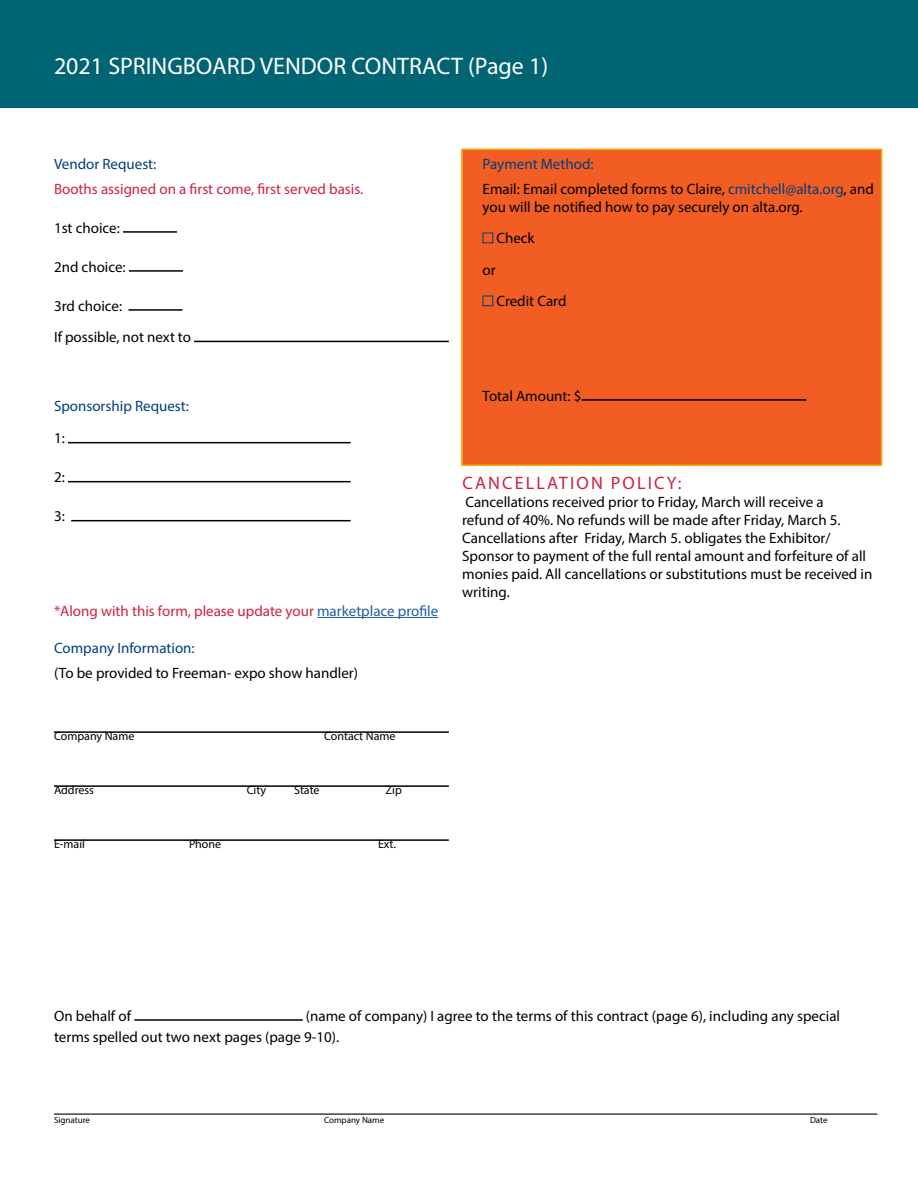
<style>
.page{position:relative;width:918px;height:1188px;background:#fff}
.page>*{position:absolute;margin:0;border:0;box-sizing:border-box;transform-origin:0 0}
.t1{font:24px "Myriad Pro";color:#fff}
.t2{font:18px "Myriad Pro";letter-spacing:.12em;color:#d21f44}
.t3{font:15px/18px "Myriad Pro";color:#000}
.t4{font:15px "Myriad Pro";color:#d21f44}
.t5{font:15px "Myriad Pro";color:#003e7e}
.t6{font:12px "Myriad Pro";color:#000}
.t7{font:9px "Myriad Pro";color:#000}
.s1{color:#215e9e}
.s2{color:#003e7e}
</style>
<div class="page">
<div style="left:461px;top:148px;width:421px;height:318px;background:#f15d22;border:2px solid #eeb111"></div>
<div style="left:0;top:0;width:918px;height:108px;background:#006472"></div>
<hr style="left:317px;top:617px;width:121px;height:1px;background:#215e9e">
<hr style="left:54px;top:731px;width:395px;height:2px;background:#000">
<hr style="left:54px;top:785px;width:395px;height:2px;background:#000">
<hr style="left:54px;top:839px;width:395px;height:2px;background:#000">
<hr style="left:123px;top:231px;width:54px;height:2px;background:#000">
<hr style="left:129px;top:270px;width:54px;height:2px;background:#000">
<hr style="left:128px;top:309px;width:54px;height:2px;background:#000">
<hr style="left:194px;top:341px;width:255px;height:1px;background:#000">
<hr style="left:68px;top:442px;width:283px;height:1px;background:#000">
<hr style="left:68px;top:481px;width:283px;height:1px;background:#000">
<hr style="left:71px;top:520px;width:280px;height:1px;background:#000">
<hr style="left:582px;top:399px;width:225px;height:2px;background:#000">
<hr style="left:54px;top:1114px;width:824px;height:1px;background:#000">
<hr style="left:134px;top:1019px;width:169px;height:2px;background:#000">
<h1 class="t1" style="left:54px;top:51px;width:496px">2021 SPRINGBOARD VENDOR CONTRACT (Page 1)</h1>
<p class="t5" style="left:54px;top:155px;width:104px">Vendor Request:</p>
<p class="t4" style="left:54px;top:179px;width:311px">Booths assigned on a first come, first served basis.</p>
<p class="t3" style="left:54px;top:218px;width:67px">1st choice:</p>
<p class="t3" style="left:54px;top:257px;width:73px">2nd choice:</p>
<p class="t3" style="left:54px;top:290px;width:139px;line-height:31.5px">3rd choice:<br>If possible, not next to</p>
<p class="t5" style="left:54px;top:397px;width:136px">Sponsorship Request:</p>
<p class="t3" style="left:54px;top:429px;width:12px">1:</p>
<p class="t3" style="left:54px;top:468px;width:12px">2:</p>
<p class="t3" style="left:54px;top:507px;width:12px">3:</p>
<p class="t4" style="left:54px;top:602px;width:386px">*Along with this form, please update your <span class="s1">marketplace profile</span></p>
<p class="t5" style="left:54px;top:639px;width:142px">Company Information:</p>
<p class="t3" style="left:54px;top:664px;width:306px">(To be provided to Freeman- expo show handler)</p>
<p class="t6" style="left:54px;top:729px;width:82px">Company Name</p>
<p class="t6" style="left:324px;top:729px;width:73px">Contact Name</p>
<p class="t6" style="left:54px;top:783px;width:42px">Address</p>
<p class="t6" style="left:247px;top:783px;width:21px">City</p>
<p class="t6" style="left:294px;top:783px;width:27px">State</p>
<p class="t6" style="left:386px;top:783px;width:18px">Zip</p>
<p class="t6" style="left:54px;top:837px;width:33px">E-mail</p>
<p class="t6" style="left:189px;top:837px;width:34px">Phone</p>
<p class="t6" style="left:378px;top:837px;width:20px">Ext.</p>
<p class="t3" style="left:483px;top:151px;width:393px;line-height:24.8px"><span class="s2">Payment Method:<br></span>Email: Email completed forms to Claire, <span class="s2">cmitchell@alta.org</span>, and</p>
<p class="t3" style="left:483px;top:197px;width:322px">you will be notified how to pay securely on alta.org.</p>
<p class="t3" style="left:496px;top:229px;width:40px">Check</p>
<p class="t3" style="left:483px;top:260px;width:15px">or</p>
<p class="t3" style="left:496px;top:292px;width:72px">Credit Card</p>
<p class="t3" style="left:483px;top:386px;width:100px">Total Amount: $</p>
<p class="t2" style="left:462px;top:472px;width:221px">CANCELLATION POLICY:</p>
<p class="t3" style="left:462px;top:492px;width:412px">Cancellations received prior to Friday, March will receive a<br>refund of 40%. No refunds will be made after Friday, March 5.<br>Cancellations after Friday, March 5. obligates the Exhibitor/ Sponsor to payment of the full rental amount and forfeiture of all monies paid. All cancellations or substitutions must be received in writing.</p>
<p class="t3" style="left:54px;top:1005px;width:788px;line-height:21px;text-indent:252px">(name of company) I agree to the terms of this contract (page 6), including any special terms spelled out two next pages (page 9-10).</p>
<p class="t3" style="left:54px;top:1006px;width:79px">On behalf of</p>
<p class="t7" style="left:54px;top:1114px;width:38px">Signature</p>
<p class="t7" style="left:324px;top:1114px;width:62px">Company Name</p>
<p class="t7" style="left:810px;top:1114px;width:19px">Date</p>
</div>
